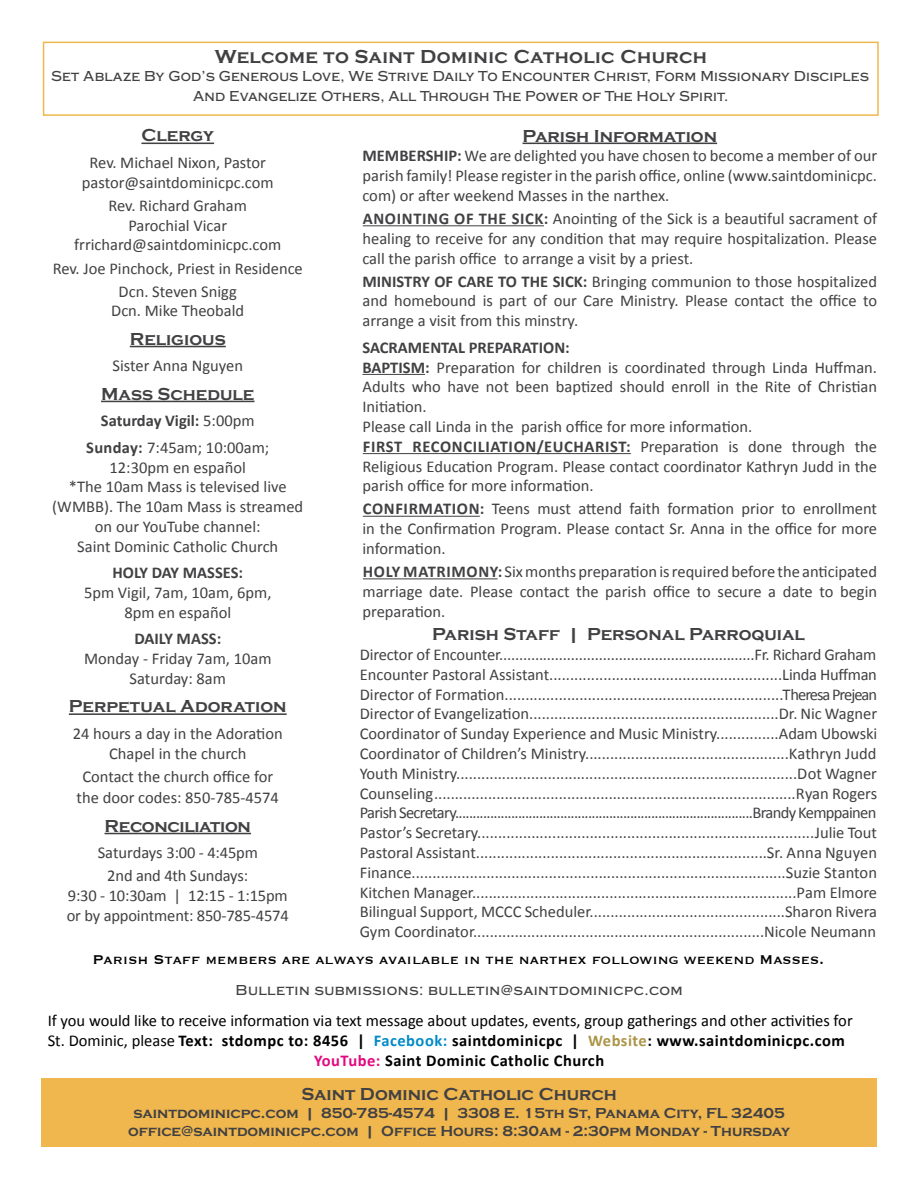
<style>
.page{position:relative;width:918px;height:1188px;background:#fff}
.page>*{position:absolute;margin:0;border:0;box-sizing:border-box;transform-origin:0 0}
.t1{font:700 19.5px "Copperplate";letter-spacing:.02em;color:#414042}
.t2{font:700 18px "Copperplate";color:#414042}
.t3{font:700 18px "Copperplate";letter-spacing:-.02em;color:#414042}
.t4{font:16.5px/19.8px "Calibri";color:#414042;text-align:center}
.t5{font:700 16.5px "Calibri";letter-spacing:.03em;color:#000}
.t6{font:16.5px "Calibri";color:#000}
.t7{font:16.5px "Copperplate";color:#000}
.t8{font:700 16.5px/26.5px "Calibri";color:#414042;text-align:center}
.t9{font:500 15px/19.8px "Copperplate";letter-spacing:.01em;color:#414042;text-align:center}
.t10{font:700 15px/18px "Copperplate";color:#414042;text-align:center}
.t11{font:500 15px "Copperplate";letter-spacing:.03em;color:#414042}
.s1{font-weight:400}
.s2{font-weight:700}
.s3{color:#008bc7}
.s4{color:#ac9547}
.s5{color:#e3087f}
</style>
<div class="page">
<hr style="left:523px;top:143px;width:194px;height:1px;background:#414042">
<hr style="left:363px;top:225px;width:181px;height:1px;background:#414042">
<hr style="left:362px;top:374px;width:63px;height:1px;background:#414042">
<hr style="left:363px;top:453px;width:268px;height:1px;background:#414042">
<hr style="left:363px;top:516px;width:117px;height:1px;background:#414042">
<hr style="left:363px;top:579px;width:135px;height:1px;background:#414042">
<hr style="left:141px;top:143px;width:73px;height:1px;background:#414042">
<hr style="left:130px;top:346px;width:96px;height:1px;background:#414042">
<hr style="left:101px;top:401px;width:154px;height:1px;background:#414042">
<hr style="left:69px;top:713px;width:218px;height:2px;background:#414042">
<hr style="left:105px;top:833px;width:146px;height:1px;background:#414042">
<div style="left:43px;top:42px;width:836px;height:74px;border:2px solid #f0b74e"></div>
<div style="left:41px;top:1078px;width:836px;height:69px;background:#f0b74e"></div>
<p class="t1" style="left:215px;top:45px;width:494px">Welcome to Saint Dominic Catholic Church</p>
<p class="t9" style="left:51px;top:66px;width:820px">Set Ablaze By God’s Generous Love, We Strive Daily To Encounter Christ, Form Missionary Disciples<br>And Evangelize Others, All Through The Power of The Holy Spirit.</p>
<p class="t2" style="left:141px;top:125px;width:74px">Clergy</p>
<p class="t4" style="left:82px;top:152px;width:193px">Rev. Michael Nixon, Pastor pastor@saintdominicpc.com</p>
<p class="t4" style="left:74px;top:195px;width:209px">Rev. Richard Graham<br>Parochial Vicar frrichard@saintdominicpc.com</p>
<p class="t4" style="left:53px;top:256px;width:252px;line-height:23.1px">Rev. Joe Pinchock, Priest in Residence<br>Dcn. Steven Snigg</p>
<p class="t4" style="left:111px;top:301px;width:135px">Dcn. Mike Theobald</p>
<p class="t2" style="left:130px;top:329px;width:98px">Religious</p>
<p class="t4" style="left:113px;top:355px;width:132px">Sister Anna Nguyen</p>
<p class="t2" style="left:101px;top:384px;width:155px">Mass Schedule</p>
<p class="t8" style="left:86px;top:407px;width:185px">Saturday Vigil: <span class="s1">5:00pm<br></span>Sunday: <span class="s1">7:45am; 10:00am;</span></p>
<p class="t4" style="left:52px;top:457px;width:252px">12:30pm en español<br>*The 10am Mass is televised live (WMBB). The 10am Mass is streamed on our YouTube channel:<br>Saint Dominic Catholic Church</p>
<p class="t8" style="left:112px;top:559px;width:132px">HOLY DAY MASSES:</p>
<p class="t4" style="left:84px;top:582px;width:189px">5pm Vigil, 7am, 10am, 6pm,<br>8pm en español</p>
<p class="t8" style="left:134px;top:625px;width:88px">DAILY MASS:</p>
<p class="t4" style="left:84px;top:648px;width:189px">Monday - Friday 7am, 10am<br>Saturday: 8am</p>
<p class="t2" style="left:69px;top:696px;width:219px">Perpetual Adoration</p>
<p class="t4" style="left:73px;top:723px;width:212px">24 hours a day in the Adoration<br>Chapel in the church</p>
<p class="t4" style="left:77px;top:765px;width:204px;line-height:21.6px">Contact the church office for the door codes: 850-785-4574</p>
<p class="t3" style="left:105px;top:816px;width:148px">Reconciliation</p>
<p class="t4" style="left:98px;top:841px;width:162px;line-height:23.1px">Saturdays 3:00 - 4:45pm<br>2nd and 4th Sundays:</p>
<p class="t4" style="left:67px;top:885px;width:224px;text-align:left">9:30 - 10:30am | 12:15 - 1:15pm or by appointment: 850-785-4574</p>
<p class="t2" style="left:523px;top:125px;width:196px">Parish Information</p>
<p class="t4" style="left:362px;top:145px;width:516px;text-align:justify"><span class="s2">MEMBERSHIP:</span> We are delighted you have chosen to become a member of our parish family! Please register in the parish office, online (www.saintdominicpc. com) or after weekend Masses in the narthex.</p>
<p class="t4" style="left:362px;top:208px;width:516px;text-align:justify"><span class="s2">ANOINTING OF THE SICK:</span> Anointing of the Sick is a beautiful sacrament of healing to receive for any condition that may require hospitalization. Please call the parish office to arrange a visit by a priest.</p>
<p class="t4" style="left:362px;top:271px;width:516px;text-align:justify"><span class="s2">MINISTRY OF CARE TO THE SICK:</span> Bringing communion to those hospitalized and homebound is part of our Care Ministry. Please contact the office to arrange a visit from this minstry.</p>
<p class="t4" style="left:362px;top:337px;width:516px;text-align:left"><span class="s2">SACRAMENTAL PREPARATION:<br>BAPTISM:</span> Preparation for children is coordinated through Linda Huffman.<br>Adults who have not been baptized should enroll in the Rite of Christian Initiation.<br>Please call Linda in the parish office for more information.<br><span class="s2">FIRST RECONCILIATION/EUCHARIST:</span> Preparation is done through the Religious Education Program. Please contact coordinator Kathryn Judd in the parish office for more information.</p>
<p class="t4" style="left:363px;top:499px;width:516px;text-align:justify"><span class="s2">CONFIRMATION:</span> Teens must attend faith formation prior to enrollment in the Confirmation Program. Please contact Sr. Anna in the office for more information.</p>
<p class="t4" style="left:363px;top:561px;width:516px;text-align:justify"><span class="s2">HOLY MATRIMONY:</span> Six months preparation is required before the anticipated marriage date. Please contact the parish office to secure a date to begin preparation.</p>
<p class="t2" style="left:432px;top:624px;width:374px">Parish Staff | Personal Parroquial</p>
<p class="t4" style="left:360px;top:644px;width:519px;text-align:justify">Director of Encounter................................................................Fr. Richard Graham Encounter Pastoral Assistant........................................................Linda Huffman Director of Formation...................................................................Theresa Prejean Director of Evangelization............................................................Dr. Nic Wagner Coordinator of Sunday Experience and Music Ministry...............Adam Ubowski Coordinator of Children’s Ministry.................................................Kathryn Judd Youth Ministry..................................................................................Dot Wagner Counseling.......................................................................................Ryan Rogers Parish Secretary.....................................................................................Brandy Kemppainen Pastor’s Secretary.................................................................................Julie Tout Pastoral Assistant......................................................................Sr. Anna Nguyen Finance..........................................................................................Suzie Stanton Kitchen Manager..............................................................................Pam Elmore Bilingual Support, MCCC Scheduler...............................................Sharon Rivera Gym Coordinator......................................................................Nicole Neumann</p>
<p class="t7" style="left:93px;top:949px;width:733px">Parish Staff members are always available in the narthex following weekend Masses.</p>
<p class="t11" style="left:236px;top:982px;width:449px">Bulletin submissions: bulletin@saintdominicpc.com</p>
<p class="t6" style="left:48px;top:1010px;width:807px">If you would like to receive information via text message about updates, events, group gatherings and other activities for</p>
<p class="t5" style="left:48px;top:1029px;width:799px"><span class="s1">St. Dominic, please</span> Text: stdompc to: 8456 | <span class="s3">Facebook:</span> saintdominicpc | <span class="s4">Website</span>: www.saintdominicpc.com</p>
<p class="t5" style="left:314px;top:1049px;width:292px"><span class="s5">YouTube:</span> Saint Dominic Catholic Church</p>
<p class="t2" style="left:302px;top:1084px;width:317px">Saint Dominic Catholic Church</p>
<p class="t10" style="left:128px;top:1105px;width:664px">saintdominicpc.com | 850-785-4574 | 3308 E. 15th St, Panama City, FL 32405 office@saintdominicpc.com | Office Hours: 8:30am - 2:30pm Monday - Thursday</p>
</div>
